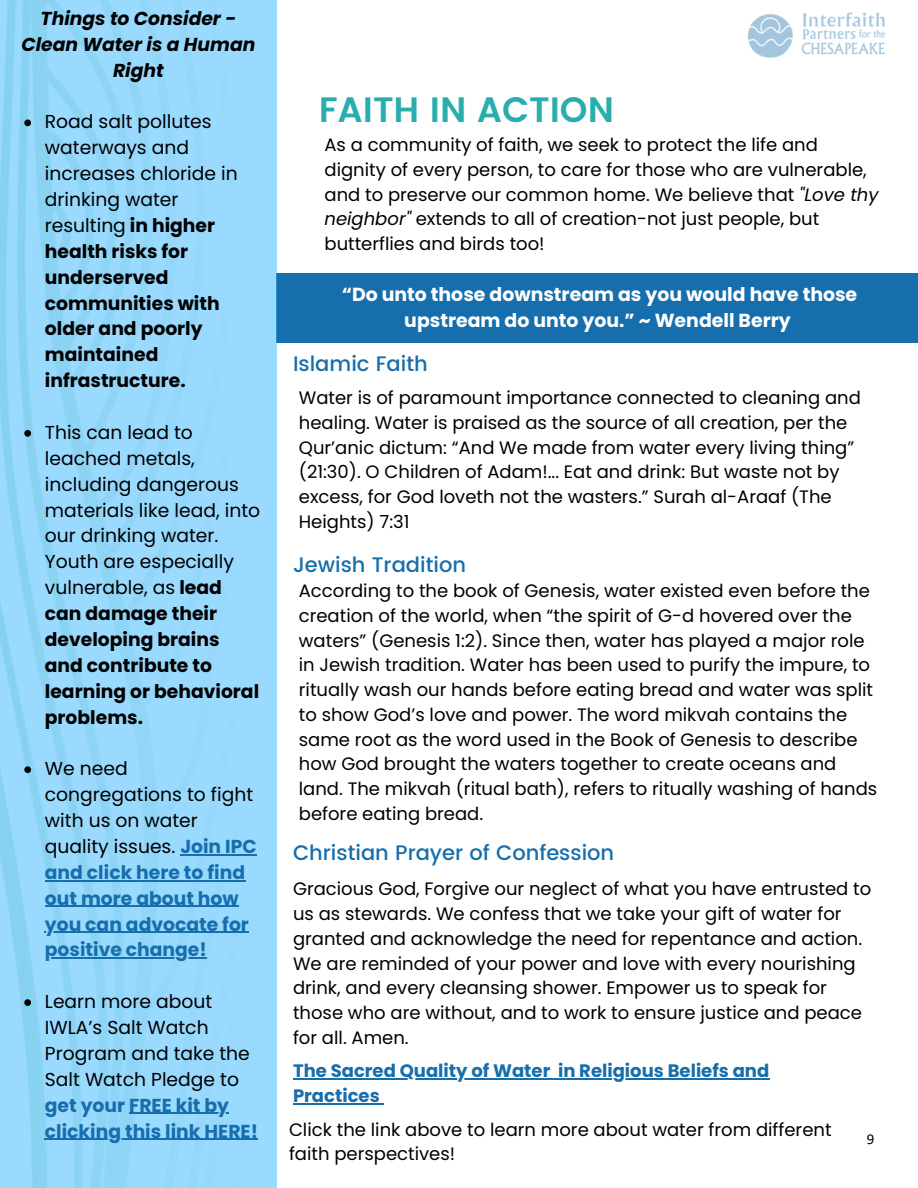
<style>
.page{position:relative;width:918px;height:1188px;background:#fff}
.page>*{position:absolute;margin:0;border:0;box-sizing:border-box;transform-origin:0 0}
.t1{font:600 35.25px "Poppins";color:#29aead}
.t2{font:500 21px "Poppins";color:#166eac}
.t3{font:700 18.9px/25.8px "Poppins";color:#fff;text-align:center}
.t4{font:18.75px/25.8px "Poppins";color:#000}
.t5{font:700 18.75px/25.8px "Poppins";color:#000}
.t6{font:700 18.75px "Poppins";color:#166eac}
.t7{font:italic 700 18.75px/25.8px "Poppins";color:#000;text-align:center}
.t8{font:18px/24.8px "Poppins";color:#000}
.t9{font:700 18px/24.8px "Poppins";color:#166eac}
.t10{font:15px "Calibri";color:#000}
.s1{font-weight:400}
.s2{font-weight:700}
.s3{font-weight:700;color:#166eac}
.s4{font-style:italic}
</style>
<div class="page">
<div style="left:277px;top:273px;width:641px;height:70px;background:#166eac"></div>
<img style="left:1px;top:0;width:276px;height:1188px">
<svg style="left:24px;top:119px;width:7px;height:7px"></svg>
<svg style="left:24px;top:430px;width:7px;height:7px"></svg>
<svg style="left:24px;top:766px;width:7px;height:7px"></svg>
<hr style="left:180px;top:854px;width:77px;height:1px;background:#166eac">
<hr style="left:45px;top:880px;width:200px;height:1px;background:#166eac">
<hr style="left:45px;top:906px;width:194px;height:1px;background:#166eac">
<hr style="left:45px;top:932px;width:204px;height:1px;background:#166eac">
<hr style="left:45px;top:958px;width:162px;height:1px;background:#166eac">
<svg style="left:24px;top:999px;width:7px;height:7px"></svg>
<hr style="left:129px;top:1113px;width:100px;height:1px;background:#166eac">
<hr style="left:45px;top:1139px;width:213px;height:1px;background:#166eac">
<hr style="left:293px;top:1079px;width:257px;height:1px;background:#166eac">
<hr style="left:558px;top:1079px;width:211px;height:1px;background:#166eac">
<hr style="left:293px;top:1103px;width:87px;height:1px;background:#166eac">
<img style="left:748px;top:12px;width:137px;height:46px">
<p class="t7" style="left:22px;top:6px;width:235px">Things to Consider -<br>Clean Water is a Human<br>Right</p>
<p class="t5" style="left:45px;top:109px;width:194px"><span class="s1">Road salt pollutes waterways and increases chloride in drinking water resulting</span> in higher health risks for underserved communities with older and poorly maintained infrastructure.</p>
<p class="t4" style="left:45px;top:420px;width:217px">This can lead to leached metals, including dangerous materials like lead, into our drinking water.<br>Youth are especially vulnerable, as <span class="s2">lead can damage their developing brains and contribute to learning or behavioral problems.</span></p>
<h1 class="t4" style="left:45px;top:756px;width:213px">We need congregations to fight with us on water quality issues. <span class="s3">Join IPC and click here to find out more about how</span></h1>
<p class="t6" style="left:45px;top:911px;width:206px">you can advocate for</p>
<h3 class="t6" style="left:45px;top:937px;width:163px">positive change!</h3>
<h3 class="t4" style="left:45px;top:989px;width:206px">Learn more about<br>IWLA’s Salt Watch<br>Program and take the<br>Salt Watch Pledge to <span class="s3">get your FREE kit by</span></h3>
<p class="t6" style="left:45px;top:1118px;width:215px">clicking this link HERE!</p>
<p class="t1" style="left:319px;top:89px;width:297px">FAITH IN ACTION</p>
<h3 class="t8" style="left:325px;top:133px;width:556px">As a community of faith, we seek to protect the life and dignity of every person, to care for those who are vulnerable, and to preserve our common home. We believe that <span class="s4">"Love thy neighbor"</span> extends to all of creation-not just people, but butterflies and birds too!</h3>
<p class="t3" style="left:342px;top:282px;width:517px">“Do unto those downstream as you would have those upstream do unto you.” ~ Wendell Berry</p>
<h2 class="t2" style="left:293px;top:352px;width:136px">Islamic Faith</h2>
<p class="t8" style="left:299px;top:385px;width:564px">Water is of paramount importance connected to cleaning and healing. Water is praised as the source of all creation, per the Qur’anic dictum: “And We made from water every living thing” (21:30). O Children of Adam!... Eat and drink: But waste not by excess, for God loveth not the wasters.” Surah al-Araaf (The Heights) 7:31</p>
<h2 class="t2" style="left:293px;top:552px;width:175px">Jewish Tradition</h2>
<p class="t8" style="left:299px;top:579px;width:580px">According to the book of Genesis, water existed even before the creation of the world, when “the spirit of G-d hovered over the waters” (Genesis 1:2). Since then, water has played a major role in Jewish tradition. Water has been used to purify the impure, to ritually wash our hands before eating bread and water was split to show God’s love and power. The word mikvah contains the same root as the word used in the Book of Genesis to describe how God brought the waters together to create oceans and land. The mikvah (ritual bath), refers to ritually washing of hands before eating bread.</p>
<h3 class="t2" style="left:293px;top:841px;width:323px">Christian Prayer of Confession</h3>
<p class="t8" style="left:293px;top:877px;width:580px">Gracious God, Forgive our neglect of what you have entrusted to us as stewards. We confess that we take your gift of water for granted and acknowledge the need for repentance and action.<br>We are reminded of your power and love with every nourishing drink, and every cleansing shower. Empower us to speak for those who are without, and to work to ensure justice and peace for all. Amen.</p>
<p class="t9" style="left:293px;top:1059px;width:478px">The Sacred Quality of Water in Religious Beliefs and<br>Practices</p>
<p class="t8" style="left:289px;top:1117px;width:544px">Click the link above to learn more about water from different faith perspectives!</p>
<p class="t10" style="left:867px;top:1133px;width:9px">9</p>
</div>
